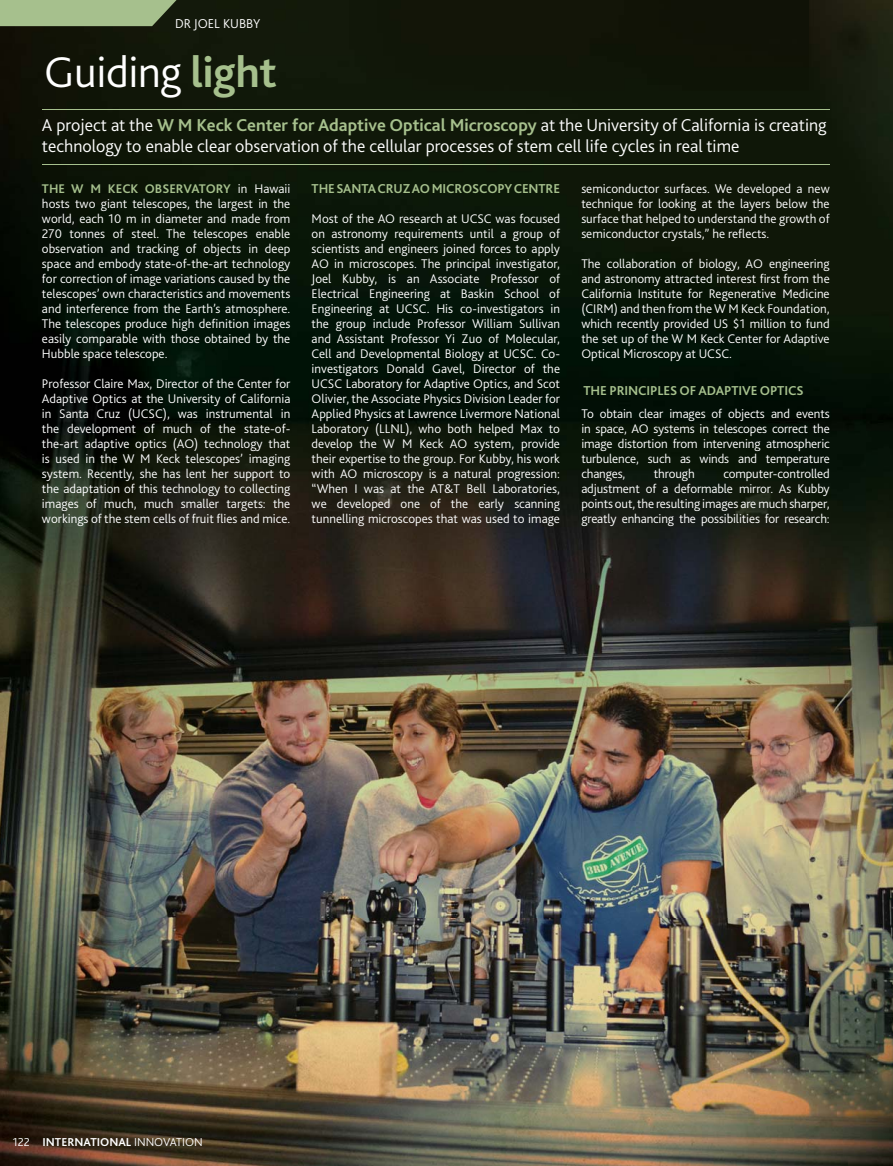
<style>
.page{position:relative;width:893px;height:1166px;background:#fff}
.page>*{position:absolute;margin:0;border:0;box-sizing:border-box;transform-origin:0 0}
.t1{font:300 45px "Bliss 2";letter-spacing:-.01em;color:#fff}
.t2{font:300 18px/21px "Bliss 2";color:#fff}
.t3{font:700 13.5px "Bliss 2";letter-spacing:-.01em;color:#a6c08d}
.t4{font:300 13.5px "Bliss 2";color:#fff}
.t5{font:300 13.2px/15px "Bliss 2";color:#fff;text-align:justify}
.t6{font:300 12px "Bliss 2";color:#fff}
.s1{font-weight:700;color:#a6c08d}
.s2{font-weight:700}
</style>
<div class="page">
<img style="left:0;top:0;width:809px;height:297px">
<img style="left:0;top:297px;width:849px;height:868px">
<img style="left:849px;top:1155px;width:44px;height:10px">
<img style="left:809px;top:0;width:84px;height:1155px">
<hr style="left:42px;top:109px;width:788px;height:1px;background:#a6c08d">
<hr style="left:42px;top:164px;width:788px;height:1px;background:#a6c08d">
<svg style="left:0;top:0;width:190px;height:26px;background:#92a97b"></svg>
<p class="t4" style="left:175px;top:18px;width:87px">DR JOEL KUBBY</p>
<p class="t1" style="left:44px;top:55px;width:234px">Guiding <span class="s1">light</span></p>
<p class="t2" style="left:42px;top:116px;width:786px">A project at the <span class="s1">W M Keck Center for Adaptive Optical Microscopy</span> at the University of California is creating technology to enable clear observation of the cellular processes of stem cell life cycles in real time</p>
<p class="t5" style="left:42px;top:182px;width:250px"><span class="s1">THE W M KECK OBSERVATORY</span> in Hawaii hosts two giant telescopes, the largest in the world, each 10 m in diameter and made from 270 tonnes of steel. The telescopes enable observation and tracking of objects in deep space and embody state-of-the-art technology for correction of image variations caused by the telescopes’ own characteristics and movements and interference from the Earth’s atmosphere.<br>The telescopes produce high definition images easily comparable with those obtained by the Hubble space telescope.</p>
<p class="t5" style="left:42px;top:377px;width:250px">Professor Claire Max, Director of the Center for Adaptive Optics at the University of California in Santa Cruz (UCSC), was instrumental in the development of much of the state-of&shy;the-art adaptive optics (AO) technology that is used in the W M Keck telescopes’ imaging system. Recently, she has lent her support to the adaptation of this technology to collecting images of much, much smaller targets: the workings of the stem cells of fruit flies and mice.</p>
<p class="t5" style="left:581px;top:182px;width:250px">semiconductor surfaces. We developed a new technique for looking at the layers below the surface that helped to understand the growth of semiconductor crystals,” he reflects.</p>
<p class="t5" style="left:581px;top:257px;width:250px">The collaboration of biology, AO engineering and astronomy attracted interest first from the California Institute for Regenerative Medicine (CIRM) and then from the W M Keck Foundation, which recently provided US $1 million to fund the set up of the W M Keck Center for Adaptive Optical Microscopy at UCSC.</p>
<p class="t3" style="left:583px;top:385px;width:222px">THE PRINCIPLES OF ADAPTIVE OPTICS</p>
<p class="t5" style="left:581px;top:407px;width:250px">To obtain clear images of objects and events in space, AO systems in telescopes correct the image distortion from intervening atmospheric turbulence, such as winds and temperature changes,</p>
<p class="t3" style="left:312px;top:183px;width:250px">THE SANTA CRUZ AO MICROSCOPY CENTRE</p>
<p class="t5" style="left:312px;top:212px;width:250px">Most of the AO research at UCSC was focused on astronomy requirements until a group of scientists and engineers joined forces to apply AO in microscopes. The principal investigator, Joel Kubby, is an Associate Professor of Electrical Engineering at Baskin School of Engineering at UCSC. His co-investigators in the group include Professor William Sullivan and Assistant Professor Yi Zuo of Molecular, Cell and Developmental Biology at UCSC. Co&shy;investigators Donald Gavel, Director of the UCSC Laboratory for Adaptive Optics, and Scot Olivier, the Associate Physics Division Leader for Applied Physics at Lawrence Livermore National Laboratory (LLNL), who both helped Max to develop the W M Keck AO system, provide their expertise to the group. For Kubby, his work with AO microscopy is a natural progression: “When I was at the AT&amp;T Bell Laboratories, we developed one of the early scanning tunnelling microscopes that was used to image</p>
<p class="t5" style="left:581px;top:467px;width:250px;text-indent:142px">computer-controlled adjustment of a deformable mirror. As Kubby points out, the resulting images are much sharper, greatly enhancing the possibilities for research:</p>
<p class="t5" style="left:654px;top:467px;width:42px">through</p>
<p class="t6" style="left:13px;top:1136px;width:191px">122 <span class="s2">INTERNATIONAL</span> INNOVATION</p>
</div>
